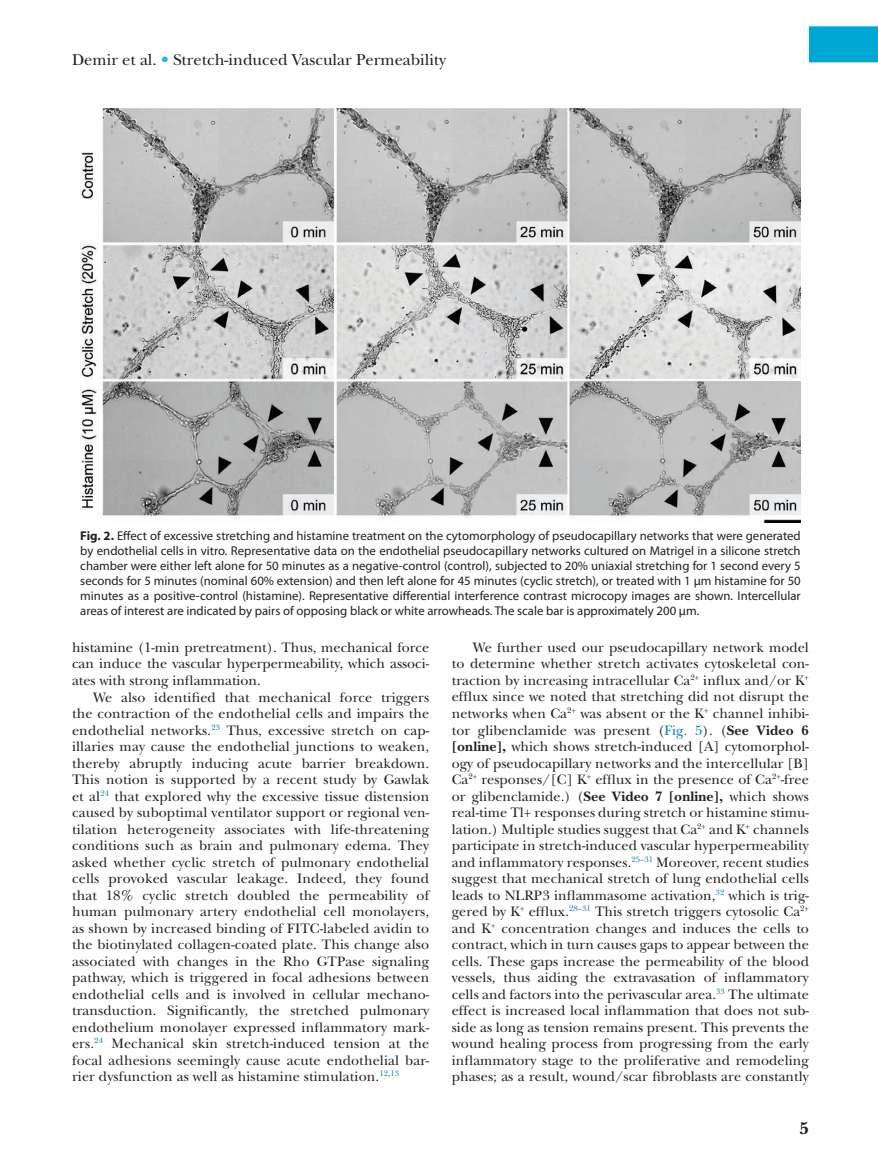
<style>
.page{position:relative;width:878px;height:1175px;background:#fff}
.page>*{position:absolute;margin:0;border:0;box-sizing:border-box;transform-origin:0 0}
.t1{font:700 18px "New Baskerville Std";color:#231f20}
.t2{font:16.5px "New Baskerville Std";color:#231f20}
.t3{font:14.25px/16.5px "New Baskerville Std";letter-spacing:.005em;color:#231f20;text-align:justify}
.t4{font:12.75px/15px "Myriad Pro";color:#231f20;text-align:justify}
.s1{color:#1cbbe0}
.s2{font-weight:700}
.s3{color:#0f7eac}
</style>
<div class="page">
<div style="left:808px;top:26px;width:70px;height:36px;background:#00a7d5"></div>
<img style="left:80px;top:108px;width:720px;height:415px">
<p class="t2" style="left:72px;top:50px;width:375px">Demir et al. <span class="s1">•</span> Stretch-induced Vascular Permeability</p>
<p class="t4" style="left:80px;top:528px;width:722px"><span class="s2">Fig. 2.</span> Effect of excessive stretching and histamine treatment on the cytomorphology of pseudocapillary networks that were generated by endothelial cells in vitro. Representative data on the endothelial pseudocapillary networks cultured on Matrigel in a silicone stretch chamber were either left alone for 50 minutes as a negative-control (control), subjected to 20% uniaxial stretching for 1 second every 5 seconds for 5 minutes (nominal 60% extension) and then left alone for 45 minutes (cyclic stretch), or treated with 1 µm histamine for 50 minutes as a positive-control (histamine). Representative differential interference contrast microcopy images are shown. I ntercellular areas of interest are indicated by pairs of opposing black or white arrowheads. The scale bar is approximately 200 µm.</p>
<p class="t3" style="left:72px;top:639px;width:359px">histamine (1-min pretreatment). Thus, mechanical force can induce the vascular hyperpermeability, which associ&shy;ates with strong inflammation.</p>
<p class="t3" style="left:72px;top:688px;width:359px;text-indent:21px">We also identified that mechanical force triggers the contraction of the endothelial cells and impairs the endothelial networks.<sup>23</sup> Thus, excessive stretch on cap&shy;illaries may cause the endothelial junctions to weaken, thereby abruptly inducing acute barrier breakdown.<br>This notion is supported by a recent study by Gawlak et al<sup>24</sup> that explored why the excessive tissue distension caused by suboptimal ventilator support or regional ven&shy;tilation heterogeneity associates with life-threatening conditions such as brain and pulmonary edema. They asked whether cyclic stretch of pulmonary endothelial cells provoked vascular leakage. Indeed, they found that 18% cyclic stretch doubled the permeability of human pulmonary artery endothelial cell monolayers, as shown by increased binding of FITC-labeled avidin to the biotinylated collagen-coated plate. This change also associated with changes in the Rho GTPase signaling pathway, which is triggered in focal adhesions between endothelial cells and is involved in cellular mechano&shy;transduction. Significantly, the stretched pulmonary endothelium monolayer expressed inflammatory mark&shy;ers.<sup>24</sup> Mechanical skin stretch-induced tension at the focal adhesions seemingly cause acute endothelial bar&shy;rier dysfunction as well as histamine stimulation.<sup>12</sup><sup>,</sup><sup>13</sup></p>
<p class="t3" style="left:451px;top:639px;width:359px;text-indent:21px">We further used our pseudocapillary network model to determine whether stretch activates cytoskeletal con&shy;traction by increasing intracellular Ca<sup>2+</sup> influx and/or K<sup>+ </sup>efflux since we noted that stretching did not disrupt the networks when Ca<sup>2+</sup> was absent or the K<sup>+</sup> channel inhibi&shy;tor glibenclamide was present (<span class="s3">Fig. 5</span>). (<span class="s2">See Video 6 [online],</span> which shows stretch-induced [A] cytomorphol&shy;ogy of pseudocapillary networks and the intercellular [B] Ca<sup>2+</sup> responses/[C] K<sup>+</sup> efflux in the presence of Ca<sup>2+</sup>-free or glibenclamide.) (<span class="s2">See Video 7 [online],</span> which shows real-time Tl+ responses during stretch or histamine stimu&shy;lation.) Multiple studies suggest that Ca<sup>2+</sup> and K<sup>+</sup> channels participate in stretch-induced vascular hyperpermeability and inflammatory responses.<sup>25–31</sup> Moreover, recent studies suggest that mechanical stretch of lung endothelial cells leads to NLRP3 inflammasome activation,<sup>32</sup> which is trig&shy;gered by K<sup>+</sup> efflux.<sup>28–31</sup> This stretch triggers cytosolic Ca<sup>2+ </sup>and K<sup>+</sup> concentration changes and induces the cells to contract, which in turn causes gaps to appear between the cells. These gaps increase the permeability of the blood vessels, thus aiding the extravasation of inflammatory cells and factors into the perivascular area.<sup>33</sup> The ultimate effect is increased local inflammation that does not sub&shy;side as long as tension remains present. This prevents the wound healing process from progressing from the early inflammatory stage to the proliferative and remodeling phases; as a result, wound/scar fibroblasts are constantly</p>
<p class="t1" style="left:799px;top:1118px;width:11px">5</p>
</div>
